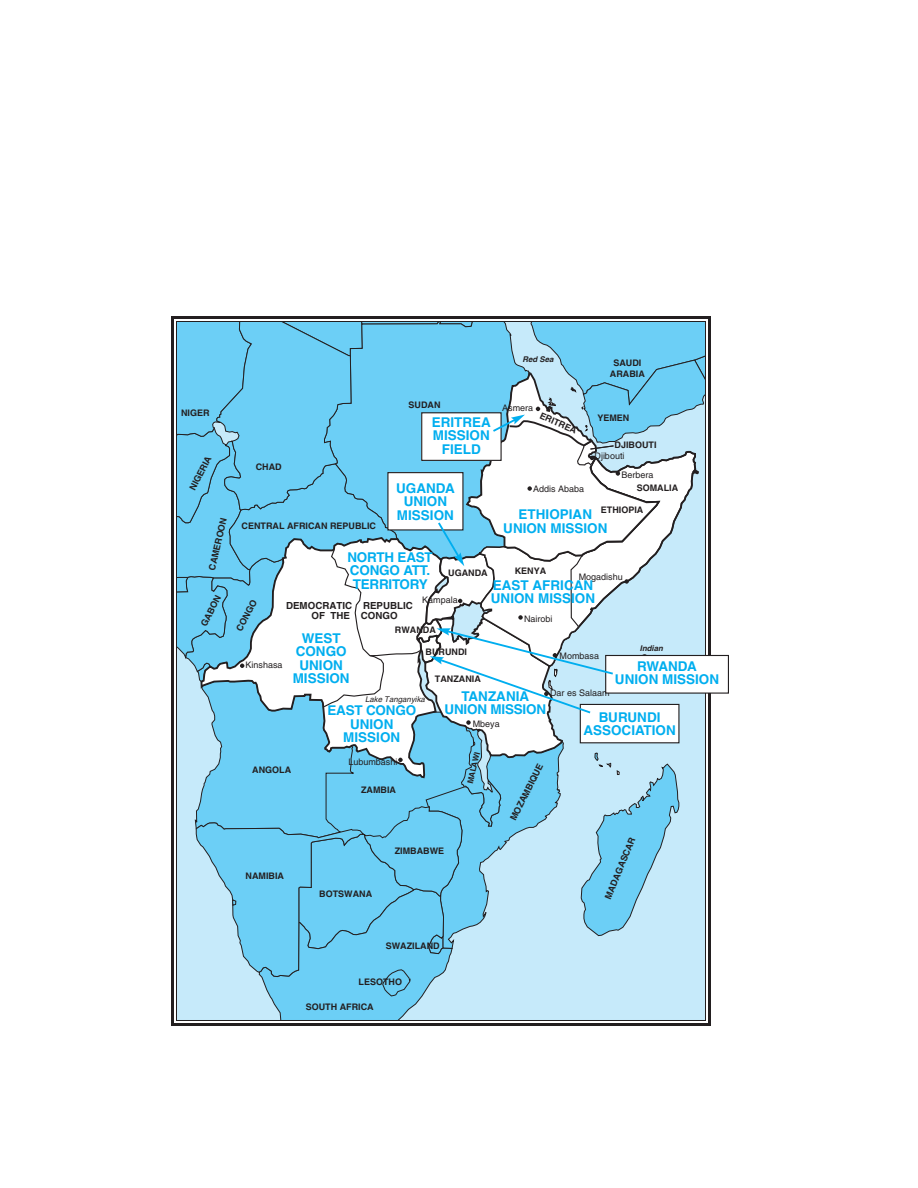
<style>
.page{position:relative;width:918px;height:1188px;background:#fff}
.page>*{position:absolute;margin:0;border:0;box-sizing:border-box;transform-origin:0 0}
.t1{font:700 13.5px/13.5px "Helvetica";color:#00aeef;text-align:center}
.t2{font:700 9.75px "Helvetica";color:#231f20}
.t3{font:700 9px/11.2px "Helvetica";color:#231f20;text-align:center}
.t4{font:9px "Helvetica";color:#231f20}
.t5{font:700 7.95px "Helvetica";color:#231f20}
.t6{font:italic 7.8px "Helvetica";color:#231f20}
.t7{font:italic 700 7.8px "Helvetica";color:#231f20}
</style>
<div class="page">
<div style="left:171px;top:316px;width:540px;height:710px;border:3px solid #231f20"></div>
<div style="left:606px;top:655px;width:122px;height:38px;background:#fff"></div>
<div style="left:605px;top:655px;width:124px;height:39px;border:1px solid #231f20"></div>
<svg style="left:177px;top:321px;width:528px;height:699px"></svg>
<p class="t7" style="left:522px;top:356px;width:34px">Red Sea</p>
<p class="t3" style="left:610px;top:358px;width:36px">SAUDI<br>ARABIA</p>
<p class="t3" style="left:181px;top:408px;width:30px">NIGER</p>
<p class="t3" style="left:188px;top:488px;width:39px;rotate:-63deg">NIGERIA</p>
<p class="t3" style="left:207px;top:569px;width:55px;rotate:-77deg">CAMEROON</p>
<p class="t3" style="left:199px;top:624px;width:35px;rotate:-63deg">GABON</p>
<p class="t3" style="left:256px;top:462px;width:27px">CHAD</p>
<p class="t3" style="left:242px;top:521px;width:136px">CENTRAL AFRICAN REPUBLIC</p>
<p class="t3" style="left:409px;top:401px;width:33px">SUDAN</p>
<h1 class="t1" style="left:432px;top:416px;width:61px">ERITREA<br>MISSION<br>FIELD</h1>
<p class="t4" style="left:502px;top:405px;width:33px">Asmera</p>
<p class="t3" style="left:542px;top:411px;width:41px;rotate:24deg">ERITREA</p>
<p class="t3" style="left:597px;top:413px;width:34px">YEMEN</p>
<p class="t3" style="left:615px;top:440px;width:44px">DJIBOUTI</p>
<p class="t4" style="left:595px;top:452px;width:32px">Djibouti</p>
<p class="t4" style="left:622px;top:472px;width:34px">Berbera</p>
<h1 class="t1" style="left:396px;top:483px;width:60px">UGANDA<br>UNION<br>MISSION</h1>
<p class="t4" style="left:533px;top:486px;width:53px">Addis Ababa</p>
<p class="t3" style="left:637px;top:483px;width:43px">SOMALIA</p>
<p class="t3" style="left:601px;top:505px;width:44px">ETHIOPIA</p>
<h1 class="t1" style="left:503px;top:509px;width:106px">ETHIOPIAN<br>UNION MISSION</h1>
<h1 class="t1" style="left:347px;top:551px;width:87px;text-align:left">NORTH EAST<br>CONGO ATT.<br>TERRITORY</h1>
<p class="t3" style="left:515px;top:566px;width:33px">KENYA</p>
<p class="t3" style="left:448px;top:568px;width:41px">UGANDA</p>
<p class="t4" style="left:422px;top:596px;width:37px">Kampala</p>
<p class="t4" style="left:579px;top:573px;width:46px">Mogadishu</p>
<h1 class="t1" style="left:491px;top:580px;width:106px;text-align:left">EAST AFRICAN<br>UNION MISSION</h1>
<p class="t3" style="left:235px;top:628px;width:36px;rotate:-62deg">CONGO</p>
<p class="t2" style="left:286px;top:602px;width:128px">DEMOCRATIC REPUBLIC</p>
<p class="t2" style="left:312px;top:612px;width:88px">OF THE CONGO</p>
<p class="t4" style="left:524px;top:616px;width:30px">Nairobi</p>
<p class="t3" style="left:395px;top:625px;width:42px">RWANDA</p>
<h1 class="t1" style="left:293px;top:633px;width:59px">WEST<br>CONGO<br>UNION<br>MISSION</h1>
<h1 class="t1" style="left:327px;top:705px;width:90px">EAST CONGO<br>UNION<br>MISSION</h1>
<p class="t7" style="left:640px;top:646px;width:26px">Indian</p>
<p class="t3" style="left:426px;top:647px;width:43px">BURUNDI</p>
<p class="t4" style="left:560px;top:652px;width:41px">Mombasa</p>
<h1 class="t1" style="left:615px;top:661px;width:106px">RWANDA<br>UNION MISSION</h1>
<h1 class="t1" style="left:583px;top:712px;width:94px">BURUNDI<br>ASSOCIATION</h1>
<p class="t4" style="left:246px;top:662px;width:39px">Kinshasa</p>
<p class="t3" style="left:435px;top:674px;width:47px">TANZANIA</p>
<p class="t4" style="left:550px;top:690px;width:61px">Dar es Salaam</p>
<h1 class="t1" style="left:445px;top:690px;width:103px">TANZANIA<br>UNION MISSION</h1>
<p class="t6" style="left:365px;top:696px;width:63px">Lake Tanganyika</p>
<p class="t4" style="left:473px;top:721px;width:29px">Mbeya</p>
<p class="t3" style="left:252px;top:765px;width:40px">ANGOLA</p>
<p class="t3" style="left:246px;top:871px;width:40px">NAMIBIA</p>
<p class="t4" style="left:348px;top:759px;width:51px">Lubumbashi</p>
<p class="t3" style="left:361px;top:785px;width:36px">ZAMBIA</p>
<p class="t3" style="left:319px;top:889px;width:54px">BOTSWANA</p>
<p class="t3" style="left:395px;top:846px;width:51px">ZIMBABWE</p>
<p class="t5" style="left:467px;top:783px;width:34px;rotate:-77deg">MALAWI</p>
<p class="t3" style="left:508px;top:818px;width:64px;rotate:-63deg">MOZAMBIQUE</p>
<p class="t3" style="left:603px;top:897px;width:67px;rotate:-68deg">MADAGASCAR</p>
<p class="t3" style="left:386px;top:941px;width:55px">SWAZILAND</p>
<p class="t3" style="left:359px;top:977px;width:45px">LESOTHO</p>
<p class="t3" style="left:306px;top:1002px;width:69px">SOUTH AFRICA</p>
</div>
